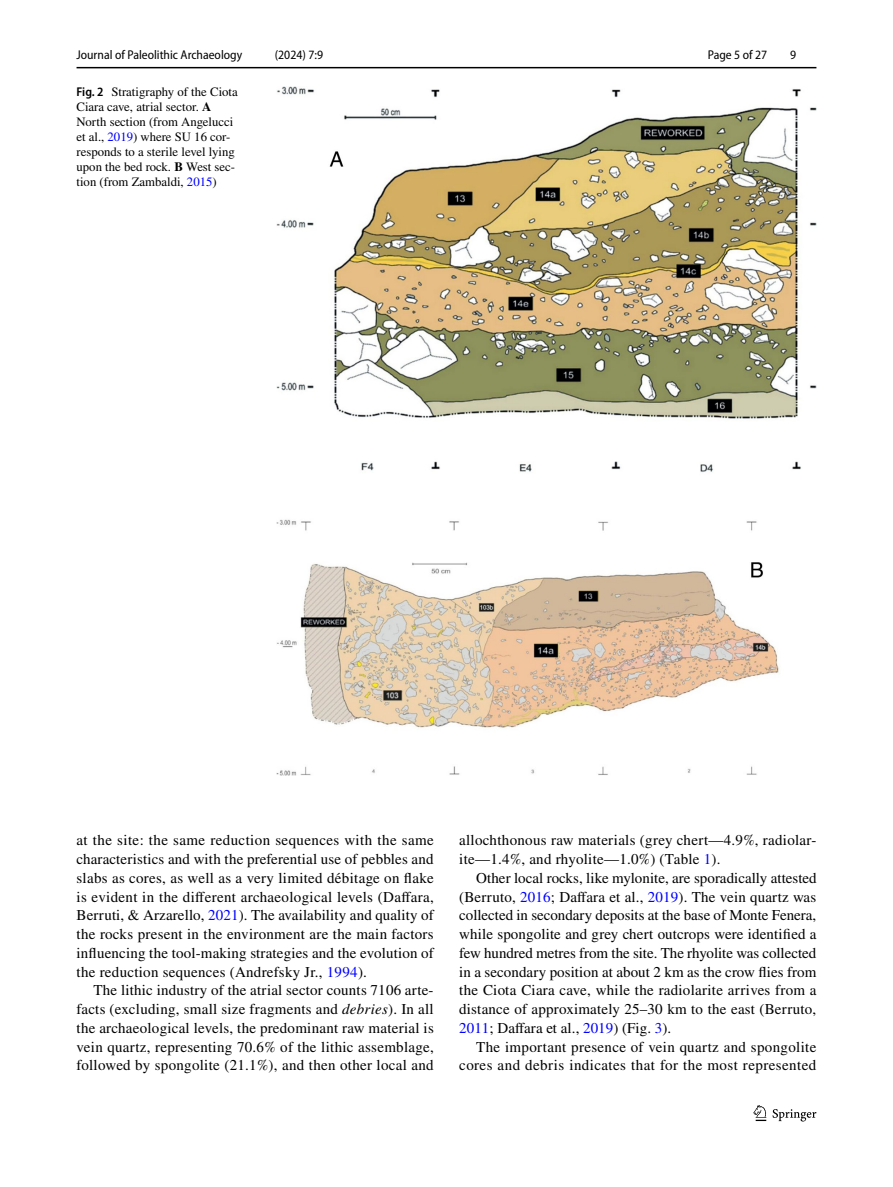
<style>
.page{position:relative;width:893px;height:1187px;background:#fff}
.page>*{position:absolute;margin:0;border:0;box-sizing:border-box;transform-origin:0 0}
.t1{font:15px/18.8px "STIX";letter-spacing:.02em;color:#000;text-align:justify}
.t2{font:12.75px/15px "STIX";color:#000}
.t3{font:semi-condensed 12.75px "Myriad Pro";color:#000}
.s1{font-family:"Myriad Pro";font-weight:600;font-stretch:semi-condensed}
.s2{font-weight:700}
.s3{color:#00f}
.s4{font-style:italic}
</style>
<div class="page">
<hr style="left:77px;top:67px;width:739px;height:1px;background:#000">
<svg style="left:753px;top:1105px;width:13px;height:15px"></svg>
<svg style="left:773px;top:1109px;width:43px;height:12px"></svg>
<img style="left:276px;top:87px;width:540px;height:688px">
<p class="t3" style="left:77px;top:48px;width:167px">Journal of Paleolithic Archaeology</p>
<p class="t3" style="left:275px;top:48px;width:50px">(2024) 7:9</p>
<p class="t3" style="left:708px;top:48px;width:61px">Page 5 of 27</p>
<p class="t3" style="left:790px;top:48px;width:8px">9</p>
<p class="t2" style="left:77px;top:85px;width:163px"><span class="s1">Fig. 2</span> Stratigraphy of the Ciota<br>Ciara cave, atrial sector. <span class="s2">A<br></span>North section (from Angelucci et al., <span class="s3">2019</span>) where SU 16 cor&shy;responds to a sterile level lying upon the bed rock. <span class="s2">B</span> West sec&shy;tion (from Zambaldi, <span class="s3">2015</span>)</p>
<p class="t1" style="left:77px;top:831px;width:359px">at the site: the same reduction sequences with the same characteristics and with the preferential use of pebbles and slabs as cores, as well as a very limited débitage on flake is evident in the different archaeological levels (Daffara, Berruti, &amp; Arzarello, <span class="s3">2021</span>). The availability and quality of the rocks present in the environment are the main factors influencing the tool-making strategies and the evolution of the reduction sequences (Andrefsky Jr., <span class="s3">1994</span>).</p>
<p class="t1" style="left:77px;top:981px;width:359px;text-indent:17px">The lithic industry of the atrial sector counts 7106 arte&shy;facts (excluding, small size fragments and <span class="s4">debries</span>). In all the archaeological levels, the predominant raw material is vein quartz, representing 70.6% of the lithic assemblage, followed by spongolite (21.1%), and then other local and</p>
<p class="t1" style="left:459px;top:831px;width:359px">allochthonous raw materials (grey chert—4.9%, radiolar&shy;ite—1.4%, and rhyolite—1.0%) (Table <span class="s3">1</span>).</p>
<p class="t1" style="left:459px;top:869px;width:359px;text-indent:17px">Other local rocks, like mylonite, are sporadically attested (Berruto, <span class="s3">2016</span>; Daffara et al., <span class="s3">2019</span>). The vein quartz was collected in secondary deposits at the base of Monte Fenera, while spongolite and grey chert outcrops were identified a few hundred metres from the site. The rhyolite was collected in a secondary position at about 2 km as the crow flies from the Ciota Ciara cave, while the radiolarite arrives from a distance of approximately 25–30 km to the east (Berruto, <span class="s3">2011</span>; Daffara et al., <span class="s3">2019</span>) (Fig. <span class="s3">3</span>).</p>
<p class="t1" style="left:459px;top:1038px;width:359px;text-align:right">The important presence of vein quartz and spongolite cores and debris indicates that for the most represented</p>
</div>
